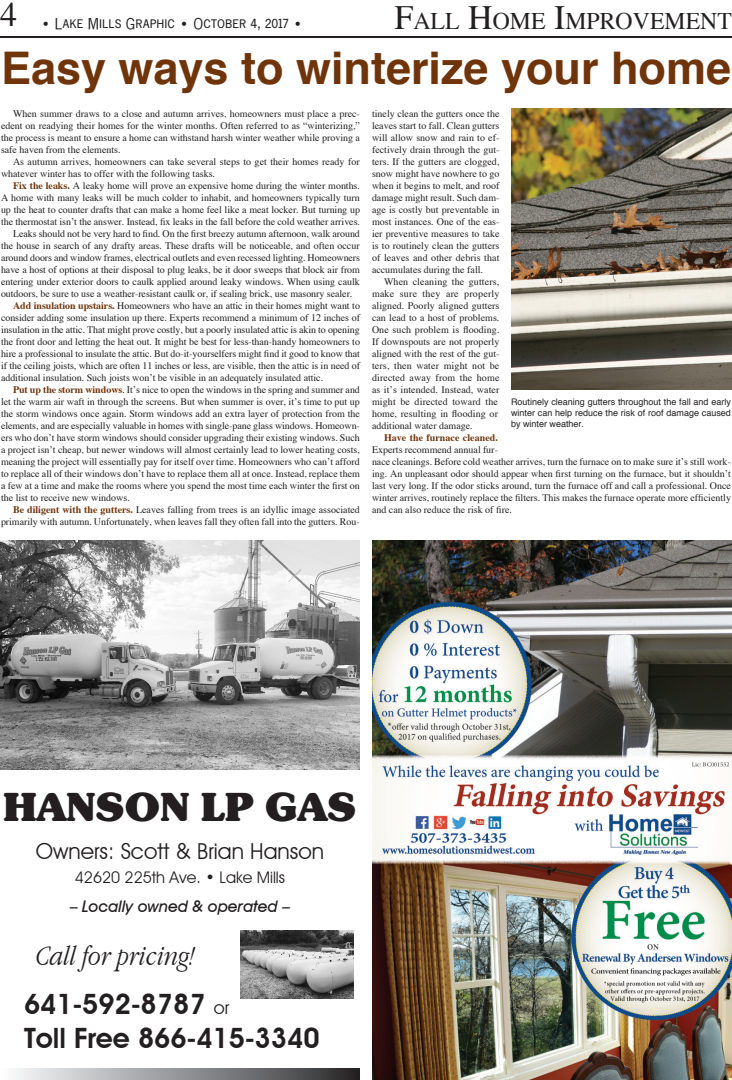
<style>
.page{position:relative;width:732px;height:1080px;background:#fff}
.page>*{position:absolute;margin:0;border:0;box-sizing:border-box;transform-origin:0 0}
.Avenir_Headline{font:700 45px "Helvetica";color:#70340b}
.t1{font:40px "Subway";color:#231f20}
.Cutline{font:34px "Times";color:#231f20}
.t2{font:italic 300 condensed 29px "Garamond";color:#231f20}
.t3{font:600 28px "Avant Garde IT Cby BT";color:#231f20}
.Cutline-2{font:23.8px "Times";color:#231f20}
.t4{font:22px "Avant Garde IT Cby BT";color:#231f20}
.t5{font:16px "Avant Garde IT Cby BT";color:#231f20}
.t6{font:italic 500 16px "Avant Garde IT Cby BT";color:#231f20}
.t7{font:15px "News Got DCD";color:#231f20}
.Body_Copy{font:10px/12px "Times";color:#231f20;text-align:justify}
.t8{font:9px/11px "Helvetica";color:#231f20;text-align:justify}
.s1{font-size:34px}
.s2{font-weight:700;color:#70340b}
.s3{font-weight:400;font-size:18px}
</style>
<div class="page">
<hr style="left:0;top:36px;width:732px;height:2px;background:#231f20">
<img style="left:372px;top:540px;width:360px;height:540px">
<svg style="left:16px;top:1068px;width:344px;height:12px;background:#8e8f91"></svg>
<img style="left:240px;top:930px;width:114px;height:68px">
<img style="left:0;top:540px;width:360px;height:230px">
<img style="left:512px;top:108px;width:220px;height:281px">
<p class="Cutline" style="left:0;top:-7px;width:18px">4</p>
<p class="t7" style="left:41px;top:15px;width:264px">• Lake Mills Graphic • October 4, 2017 •</p>
<p class="Cutline-2" style="left:394px;top:5px;width:339px"><span class="s1">F</span>ALL <span class="s1">H</span>OME <span class="s1">I</span>MPROVEMENT</p>
<p class="Avenir_Headline" style="left:1px;top:37px;width:732px">Easy ways to winterize your home</p>
<p class="Body_Copy" style="left:1px;top:108px;width:361px;text-indent:12px">When summer draws to a close and autumn arrives, homeowners must place a prec&shy;edent on readying their homes for the winter months. Often referred to as “winterizing,” the process is meant to ensure a home can withstand harsh winter weather while proving a safe haven from the elements.</p>
<p class="Body_Copy" style="left:1px;top:156px;width:360px;text-indent:12px">As autumn arrives, homeowners can take several steps to get their homes ready for whatever winter has to offer with the following tasks.</p>
<p class="Body_Copy" style="left:1px;top:180px;width:361px;text-indent:12px"><span class="s2">Fix the leaks.</span> A leaky home will prove an expensive home during the winter months.<br>A home with many leaks will be much colder to inhabit, and homeowners typically turn up the heat to counter drafts that can make a home feel like a meat locker. But turning up the thermostat isn’t the answer. Instead, fix leaks in the fall before the cold weather arrives.</p>
<p class="Body_Copy" style="left:1px;top:228px;width:361px;text-indent:12px">Leaks should not be very hard to find. On the first breezy autumn afternoon, walk around the house in search of any drafty areas. These drafts will be noticeable, and often occur around doors and window frames, electrical outlets and even recessed lighting. Homeowners have a host of options at their disposal to plug leaks, be it door sweeps that block air from entering under exterior doors to caulk applied around leaky windows. When using caulk outdoors, be sure to use a weather-resistant caulk or, if sealing brick, use masonry sealer.</p>
<p class="Body_Copy" style="left:1px;top:300px;width:361px;text-indent:12px"><span class="s2">Add insulation upstairs.</span> Homeowners who have an attic in their homes might want to consider adding some insulation up there. Experts recommend a minimum of 12 inches of insulation in the attic. That might prove costly, but a poorly insulated attic is akin to opening the front door and letting the heat out. It might be best for less-than-handy homeowners to hire a professional to insulate the attic. But do-it-yourselfers might find it good to know that if the ceiling joists, which are often 11 inches or less, are visible, then the attic is in need of additional insulation. Such joists won’t be visible in an adequately insulated attic.</p>
<p class="Body_Copy" style="left:1px;top:384px;width:360px;text-indent:12px"><span class="s2">Put up the storm windows</span>. It’s nice to open the windows in the spring and summer and let the warm air waft in through the screens. But when summer is over, it’s time to put up the storm windows once again. Storm windows add an extra layer of protection from the elements, and are especially valuable in homes with single-pane glass windows. Homeown&shy;ers who don’t have storm windows should consider upgrading their existing windows. Such a project isn’t cheap, but newer windows will almost certainly lead to lower heating costs, meaning the project will essentially pay for itself over time. Homeowners who can’t afford to replace all of their windows don’t have to replace them all at once. Instead, replace them a few at a time and make the rooms where you spend the most time each winter the first on the list to receive new windows.</p>
<p class="Body_Copy" style="left:1px;top:504px;width:360px;text-align:right"><span class="s2">Be diligent with the gutters.</span> Leaves falling from trees is an idyllic image associated primarily with autumn. Unfortunately, when leaves fall they often fall into the gutters. Rou-</p>
<p class="Body_Copy" style="left:372px;top:108px;width:129px">tinely clean the gutters once the leaves start to fall. Clean gutters will allow snow and rain to ef&shy;fectively drain through the gut&shy;ters. If the gutters are clogged, snow might have nowhere to go when it begins to melt, and roof damage might result. Such dam&shy;age is costly but preventable in most instances. One of the eas&shy;ier preventive measures to take is to routinely clean the gutters of leaves and other debris that accumulates during the fall.</p>
<p class="Body_Copy" style="left:372px;top:276px;width:129px;text-align:left;text-indent:12px">When cleaning the gutters, make sure they are properly aligned. Poorly aligned gutters can lead to a host of problems.<br>One such problem is flooding.<br>If downspouts are not properly aligned with the rest of the gut&shy;ters, then water might not be directed away from the home as it’s intended. Instead, water might be directed toward the home, resulting in flooding or additional water damage.</p>
<p class="Body_Copy" style="left:372px;top:432px;width:361px;text-align:left;text-indent:12px"><span class="s2">Have the furnace cleaned.<br></span>Experts recommend annual fur-<br>nace cleanings. Before cold weather arrives, turn the furnace on to make sure it’s still work&shy;ing. An unpleasant odor should appear when first turning on the furnace, but it shouldn’t last very long. If the odor sticks around, turn the furnace off and call a professional. Once winter arrives, routinely replace the filters. This makes the furnace operate more efficiently and can also reduce the risk of fire.</p>
<p class="t8" style="left:511px;top:397px;width:221px">Routinely cleaning gutters throughout the fall and early winter can help reduce the risk of roof damage caused by winter weather.</p>
<p class="t1" style="left:4px;top:782px;width:354px">HANSON LP GAS</p>
<p class="t4" style="left:36px;top:838px;width:290px">Owners: Scott &amp; Brian Hanson</p>
<p class="t5" style="left:75px;top:868px;width:212px">42620 225th Ave. • Lake Mills</p>
<p class="t6" style="left:70px;top:897px;width:222px">– Locally owned &amp; operated –</p>
<p class="t2" style="left:36px;top:940px;width:161px">Call for pricing!</p>
<p class="t3" style="left:24px;top:988px;width:207px">641-592-8787 <span class="s3">or</span></p>
<p class="t3" style="left:24px;top:1021px;width:297px">Toll Free 866-415-3340</p>
</div>
